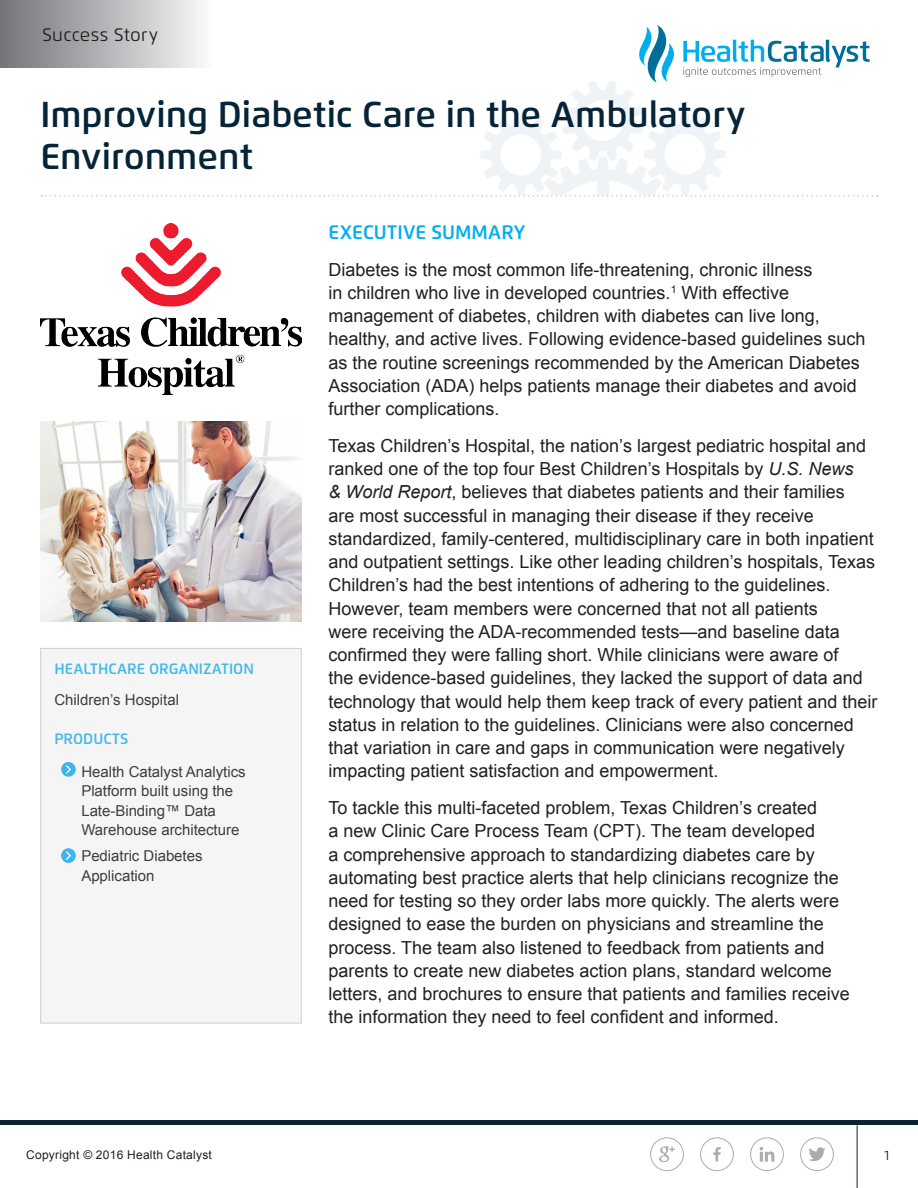
<style>
.page{position:relative;width:918px;height:1188px;background:#fff}
.page>*{position:absolute;margin:0;border:0;box-sizing:border-box;transform-origin:0 0}
.Main_title{font:600 36px/42px "Flexo";color:#062437}
.Section_Title{font:600 19.5px "Flexo";color:#00aeef}
.Body_Copy{font:18px/23.2px "Arial";color:#231f20}
.t1{font:18px "Flexo";letter-spacing:.02em;color:#231f20}
.Sidebar_bullets{font:15px/19.5px "Arial";color:#3e3e3f}
.Sidebar_header{font:600 15px "Flexo";color:#48b8e9}
.Sidebar_body_copy{font:15px "Arial";color:#3e3e3f}
.t2{font:13.5px "Flexo";color:#231f20}
.t3{font:12px "Arial";letter-spacing:.02em;color:#231f20}
.s1{font-style:italic}
</style>
<div class="page">
<svg style="left:659px;top:1146px;width:16px;height:16px"></svg>
<div style="left:650px;top:1137px;width:34px;height:34px;border:1px solid #aeaaa9;border-radius:50%"></div>
<hr style="left:857px;top:1125px;width:1px;height:63px;background:#062437">
<div style="left:0;top:1120px;width:918px;height:5px;background:#0a2334"></div>
<svg style="left:809px;top:1147px;width:17px;height:14px"></svg>
<div style="left:800px;top:1137px;width:34px;height:34px;border:1px solid #aeaaa9;border-radius:50%"></div>
<svg style="left:713px;top:1147px;width:8px;height:14px"></svg>
<div style="left:700px;top:1137px;width:34px;height:34px;border:1px solid #aeaaa9;border-radius:50%"></div>
<svg style="left:760px;top:1147px;width:14px;height:15px"></svg>
<div style="left:750px;top:1137px;width:34px;height:34px;border:1px solid #aeaaa9;border-radius:50%"></div>
<svg style="left:639px;top:25px;width:35px;height:58px"></svg>
<svg style="left:683px;top:40px;width:187px;height:37px"></svg>
<div style="left:0;top:0;width:214px;height:68px;background:linear-gradient(to right,#717377,#fafbfc)"></div>
<svg style="left:41px;top:195px;width:837px;height:1px"></svg>
<img style="left:41px;top:223px;width:261px;height:171px">
<img style="left:40px;top:421px;width:262px;height:200px">
<div style="left:41px;top:648px;width:260px;height:375px;background:#f4f5f4"></div>
<svg style="left:61px;top:762px;width:15px;height:15px"></svg>
<svg style="left:65px;top:764px;width:7px;height:11px"></svg>
<svg style="left:61px;top:848px;width:15px;height:15px"></svg>
<svg style="left:65px;top:850px;width:7px;height:11px"></svg>
<div style="left:40px;top:648px;width:262px;height:375px;border:1px solid #cfd0d2"></div>
<p class="t1" style="left:42px;top:24px;width:117px">Success Story</p>
<p class="Main_title" style="left:40px;top:94px;width:707px">Improving Diabetic Care in the Ambulatory<br>Environment</p>
<p class="Sidebar_header" style="left:54px;top:660px;width:201px">HEALTHCARE ORGANIZATION</p>
<p class="Sidebar_body_copy" style="left:54px;top:690px;width:126px">Children’s Hospital</p>
<p class="Sidebar_header" style="left:54px;top:729px;width:76px">PRODUCTS</p>
<p class="Sidebar_bullets" style="left:81px;top:762px;width:166px">Health Catalyst Analytics<br>Platform built using the<br>Late-Binding™ Data<br>Warehouse architecture</p>
<p class="Sidebar_bullets" style="left:81px;top:847px;width:123px">Pediatric Diabetes<br>Application</p>
<p class="Section_Title" style="left:328px;top:220px;width:198px">EXECUTIVE SUMMARY</p>
<p class="Body_Copy" style="left:328px;top:258px;width:538px">Diabetes is the most common life-threatening, chronic illness<br>in children who live in developed countries.<sup>1</sup> With effective management of diabetes, children with diabetes can live long, healthy, and active lives. Following evidence-based guidelines such as the routine screenings recommended by the American Diabetes Association (ADA) helps patients manage their diabetes and avoid further complications.</p>
<p class="Body_Copy" style="left:328px;top:434px;width:550px">Texas Children’s Hospital, the nation’s largest pediatric hospital and ranked one of the top four Best Children’s Hospitals by <span class="s1">U.S. News<br>&amp; World Report</span>, believes that diabetes patients and their families<br>are most successful in managing their disease if they receive standardized, family-centered, multidisciplinary care in both inpatient and outpatient settings. Like other leading children’s hospitals, Texas Children’s had the best intentions of adhering to the guidelines.<br>However, team members were concerned that not all patients<br>were receiving the ADA-recommended tests—and baseline data confirmed they were falling short. While clinicians were aware of<br>the evidence-based guidelines, they lacked the support of data and technology that would help them keep track of every patient and their status in relation to the guidelines. Clinicians were also concerned that variation in care and gaps in communication were negatively impacting patient satisfaction and empowerment.</p>
<p class="Body_Copy" style="left:328px;top:796px;width:523px">To tackle this multi-faceted problem, Texas Children’s created<br>a new Clinic Care Process Team (CPT). The team developed<br>a comprehensive approach to standardizing diabetes care by automating best practice alerts that help clinicians recognize the need for testing so they order labs more quickly. The alerts were designed to ease the burden on physicians and streamline the process. The team also listened to feedback from patients and parents to create new diabetes action plans, standard welcome letters, and brochures to ensure that patients and families receive the information they need to feel confident and informed.</p>
<p class="t3" style="left:26px;top:1147px;width:187px">Copyright © 2016 Health Catalyst</p>
<p class="t2" style="left:884px;top:1147px;width:6px">1</p>
</div>
